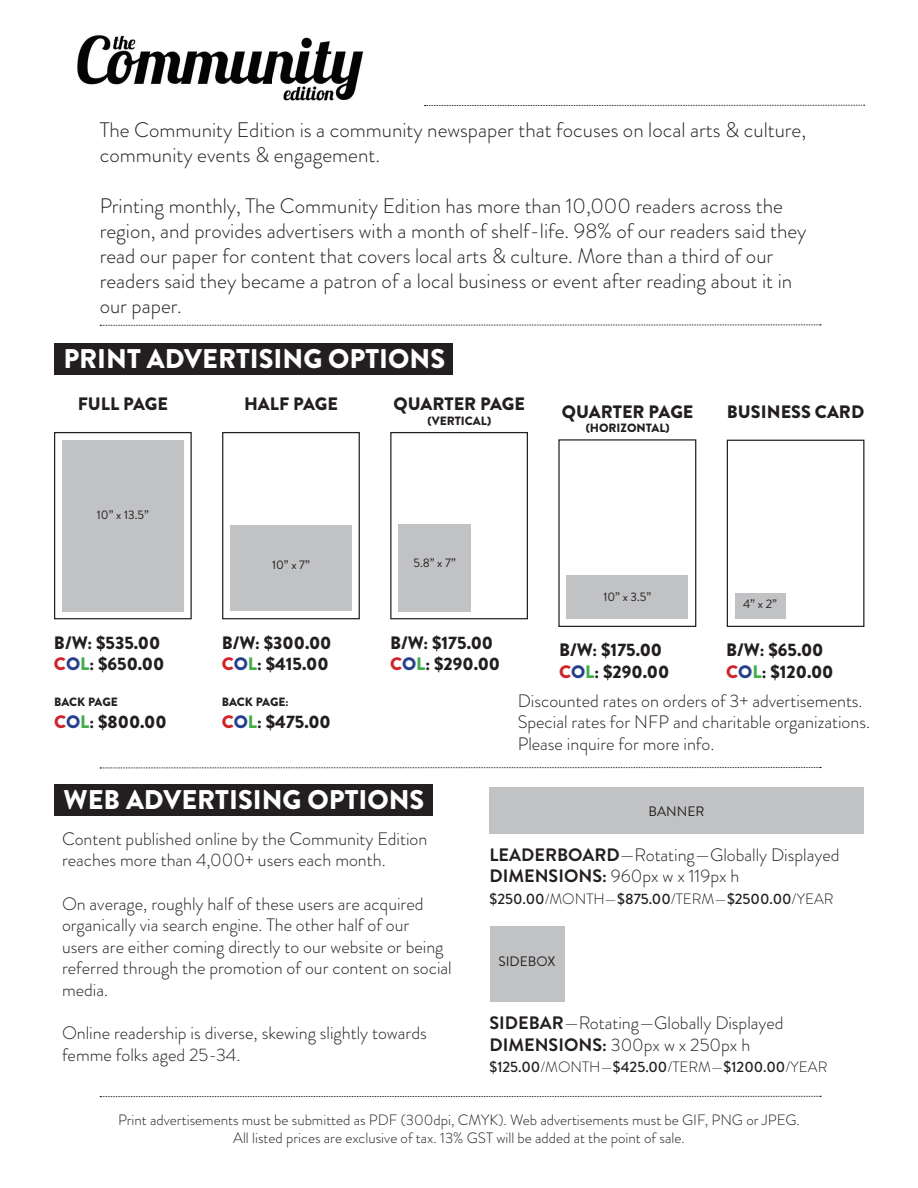
<style>
.page{position:relative;width:918px;height:1188px;background:#fff}
.page>*{position:absolute;margin:0;border:0;box-sizing:border-box;transform-origin:0 0}
.t1{font:900 27px "Brandon Grotesque";color:#fff}
.t2{font:300 21px/25.2px "Brandon Grotesque";color:#231f20}
.t3{font:300 18px/21.6px "Brandon Grotesque";color:#231f20}
.t4{font:900 18px/21.6px "Brandon Grotesque";color:#231f20}
.t5{font:300 15px/18px "Brandon Grotesque";color:#231f20;text-align:center}
.t6{font:500 15px "Brandon Grotesque";color:#231f20}
.t7{font:13.65px "Brandon Grotesque";color:#231f20}
.t8{font:12.3px "Brandon Grotesque";letter-spacing:-.005em;color:#231f20}
.t9{font:900 12px "Brandon Grotesque";color:#231f20}
.s1{color:#d1232a}
.s2{color:#253f8e}
.s3{color:#40ae49}
.s4{font-weight:700}
.s5{font-weight:300}
</style>
<div class="page">
<img style="left:77px;top:35px;width:287px;height:66px">
<div style="left:54px;top:432px;width:138px;height:187px;border:1px solid #231f20"></div>
<div style="left:62px;top:440px;width:122px;height:171px;background:#c1c2c4"></div>
<div style="left:222px;top:432px;width:138px;height:187px;border:1px solid #231f20"></div>
<div style="left:230px;top:526px;width:122px;height:85px;background:#c1c2c4"></div>
<div style="left:390px;top:432px;width:138px;height:187px;border:1px solid #231f20"></div>
<div style="left:399px;top:524px;width:72px;height:87px;background:#c1c2c4"></div>
<div style="left:558px;top:439px;width:138px;height:188px;border:1px solid #231f20"></div>
<div style="left:566px;top:575px;width:122px;height:44px;background:#c1c2c4"></div>
<div style="left:727px;top:440px;width:137px;height:187px;border:1px solid #231f20"></div>
<div style="left:735px;top:593px;width:50px;height:25px;background:#c1c2c4"></div>
<svg style="left:425px;top:105px;width:440px;height:1px"></svg>
<svg style="left:100px;top:325px;width:721px;height:1px"></svg>
<div style="left:54px;top:343px;width:399px;height:32px;background:#231f20"></div>
<svg style="left:100px;top:767px;width:721px;height:2px"></svg>
<div style="left:54px;top:784px;width:378px;height:32px;background:#231f20"></div>
<div style="left:489px;top:787px;width:375px;height:47px;background:#c1c2c4"></div>
<div style="left:490px;top:926px;width:74px;height:75px;background:#c1c2c4"></div>
<svg style="left:100px;top:1096px;width:721px;height:1px"></svg>
<p class="t2" style="left:100px;top:117px;width:708px">The Community Edition is a community newspaper that focuses on local arts &amp; culture, community events &amp; engagement.</p>
<p class="t2" style="left:100px;top:193px;width:708px">Printing monthly, The Community Edition has more than 10,000 readers across the region, and provides advertisers with a month of shelf-life. 98% of our readers said they read our paper for content that covers local arts &amp; culture. More than a third of our readers said they became a patron of a local business or event after reading about it in our paper.</p>
<h1 class="t1" style="left:63px;top:340px;width:383px">PRINT ADVERTISING OPTIONS</h1>
<p class="t4" style="left:78px;top:394px;width:92px">FULL PAGE</p>
<p class="t4" style="left:244px;top:394px;width:95px">HALF PAGE</p>
<p class="t4" style="left:394px;top:394px;width:133px">QUARTER PAGE</p>
<p class="t9" style="left:428px;top:412px;width:65px">(VERTICAL)</p>
<p class="t4" style="left:562px;top:401px;width:133px">QUARTER PAGE</p>
<p class="t9" style="left:586px;top:420px;width:85px">(HORIZONTAL)</p>
<p class="t8" style="left:97px;top:506px;width:53px">10” x 13.5”</p>
<p class="t8" style="left:272px;top:556px;width:39px">10” x 7”</p>
<p class="t8" style="left:413px;top:554px;width:44px">5.8” x 7”</p>
<p class="t8" style="left:603px;top:588px;width:49px">10” x 3.5”</p>
<p class="t4" style="left:727px;top:401px;width:139px">BUSINESS CARD</p>
<p class="t8" style="left:743px;top:595px;width:35px">4” x 2”</p>
<p class="t4" style="left:54px;top:632px;width:112px">B/W: $535.00<br><span class="s1">C</span><span class="s2">O</span><span class="s3">L</span>: $650.00</p>
<p class="t9" style="left:54px;top:694px;width:65px">BACK PAGE</p>
<p class="t4" style="left:54px;top:711px;width:114px"><span class="s1">C</span><span class="s2">O</span><span class="s3">L</span>: $800.00</p>
<p class="t4" style="left:222px;top:632px;width:111px">B/W: $300.00<br><span class="s1">C</span><span class="s2">O</span><span class="s3">L</span>: $415.00</p>
<p class="t9" style="left:222px;top:694px;width:69px">BACK PAGE:</p>
<p class="t4" style="left:222px;top:711px;width:111px"><span class="s1">C</span><span class="s2">O</span><span class="s3">L</span>: $475.00</p>
<p class="t4" style="left:390px;top:632px;width:112px">B/W: $175.00<br><span class="s1">C</span><span class="s2">O</span><span class="s3">L</span>: $290.00</p>
<p class="t4" style="left:559px;top:639px;width:112px">B/W: $175.00<br><span class="s1">C</span><span class="s2">O</span><span class="s3">L</span>: $290.00</p>
<p class="t4" style="left:726px;top:639px;width:109px">B/W: $65.00<br><span class="s1">C</span><span class="s2">O</span><span class="s3">L</span>: $120.00</p>
<p class="t3" style="left:518px;top:690px;width:354px">Discounted rates on orders of 3+ advertisements.<br>Special rates for NFP and charitable organizations.<br>Please inquire for more info.</p>
<h1 class="t1" style="left:64px;top:780px;width:362px">WEB ADVERTISING OPTIONS</h1>
<p class="t3" style="left:62px;top:828px;width:367px">Content published online by the Community Edition reaches more than 4,000+ users each month.</p>
<p class="t3" style="left:62px;top:893px;width:391px">On average, roughly half of these users are acquired organically via search engine. The other half of our<br>users are either coming directly to our website or being referred through the promotion of our content on social media.</p>
<p class="t3" style="left:62px;top:1022px;width:366px">Online readership is diverse, skewing slightly towards femme folks aged 25-34.</p>
<p class="t7" style="left:649px;top:802px;width:57px">BANNER</p>
<p class="t3" style="left:490px;top:844px;width:351px"><span class="s4">LEADERBOARD</span>—Rotating—Globally Displayed<br><span class="s4">DIMENSIONS:</span> 960px w x 119px h</p>
<p class="t6" style="left:490px;top:888px;width:346px">$250.00<span class="s5">/MONTH—</span>$875.00<span class="s5">/TERM—</span>$2500.00<span class="s5">/YEAR</span></p>
<p class="t7" style="left:498px;top:952px;width:59px">SIDEBOX</p>
<p class="t3" style="left:490px;top:1012px;width:296px"><span class="s4">SIDEBAR</span>—Rotating—Globally Displayed<br><span class="s4">DIMENSIONS:</span> 300px w x 250px h</p>
<p class="t6" style="left:490px;top:1057px;width:339px">$125.00<span class="s5">/MONTH—</span>$425.00<span class="s5">/TERM—</span>$1200.00<span class="s5">/YEAR</span></p>
<p class="t5" style="left:118px;top:1111px;width:683px">Print advertisements must be submitted as PDF (300dpi, CMYK). Web advertisements must be GIF, PNG or JPEG.<br>All listed prices are exclusive of tax. 13% GST will be added at the point of sale.</p>
</div>
